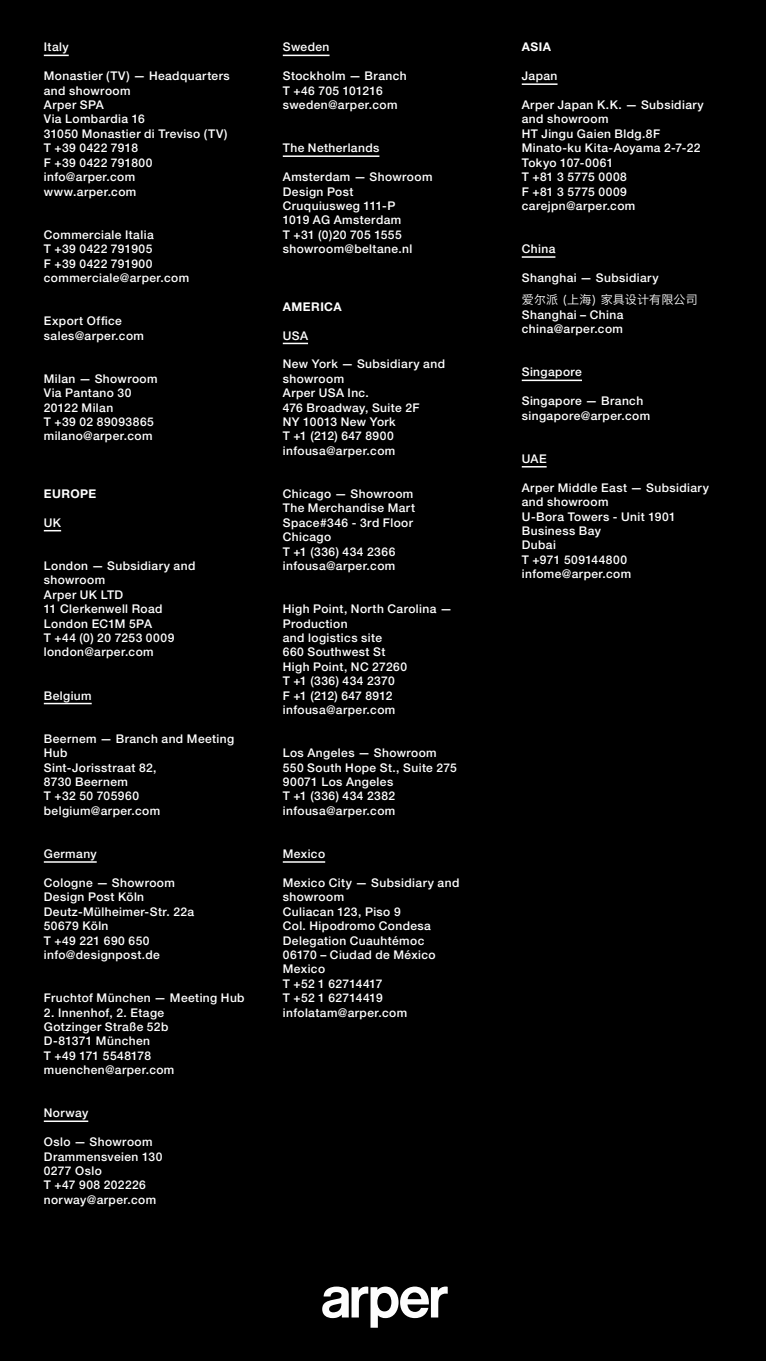
<style>
.page{position:relative;width:766px;height:1361px;background:#fff}
.page>*{position:absolute;margin:0;border:0;box-sizing:border-box;transform-origin:0 0}
.t1{font:500 12px/14.4px "Helvetica Neue LT Std";letter-spacing:.035em;color:#fff}
.t2{font:700 12px "Helvetica Neue LT Std";letter-spacing:.04em;color:#fff}
.t3{font:12px "Hiragino Sans GB W3";letter-spacing:.015em;color:#fff}
</style>
<div class="page">
<div style="left:0;top:0;width:765px;height:1361px;background:#000"></div>
<svg style="left:322px;top:1286px;width:125px;height:41px"></svg>
<svg style="left:44px;top:55px;width:25px;height:1px"></svg>
<svg style="left:44px;top:530px;width:17px;height:1px"></svg>
<hr style="left:44px;top:703px;width:48px;height:1px;background:#fff">
<hr style="left:44px;top:861px;width:53px;height:2px;background:#fff">
<hr style="left:44px;top:1120px;width:44px;height:2px;background:#fff">
<hr style="left:283px;top:55px;width:46px;height:1px;background:#fff">
<hr style="left:283px;top:155px;width:96px;height:2px;background:#fff">
<svg style="left:283px;top:343px;width:25px;height:1px"></svg>
<hr style="left:283px;top:861px;width:42px;height:2px;background:#fff">
<hr style="left:521px;top:83px;width:36px;height:2px;background:#fff">
<hr style="left:521px;top:256px;width:34px;height:2px;background:#fff">
<hr style="left:521px;top:380px;width:61px;height:1px;background:#fff">
<svg style="left:521px;top:466px;width:25px;height:1px"></svg>
<p class="t1" style="left:44px;top:40px;width:26px">Italy</p>
<p class="t1" style="left:44px;top:69px;width:187px">Monastier (TV) — Headquarters and showroom<br>Arper SPA<br>Via Lombardia 16<br>31050 Monastier di Treviso (TV)<br>T +39 0422 7918<br>F +39 0422 791800 info@arper.com www.arper.com</p>
<p class="t1" style="left:44px;top:227px;width:147px">Commerciale Italia<br>T +39 0422 791905<br>F +39 0422 791900 commerciale@arper.com</p>
<p class="t1" style="left:44px;top:313px;width:102px">Export Office sales@arper.com</p>
<p class="t1" style="left:44px;top:371px;width:115px">Milan — Showroom<br>Via Pantano 30<br>20122 Milan<br>T +39 02 89093865 milano@arper.com</p>
<p class="t2" style="left:44px;top:486px;width:54px">EUROPE</p>
<p class="t1" style="left:44px;top:515px;width:19px">UK</p>
<p class="t1" style="left:44px;top:558px;width:153px">London — Subsidiary and showroom<br>Arper UK LTD<br>11 Clerkenwell Road<br>London EC1M 5PA<br>T +44 (0) 20 7253 0009 london@arper.com</p>
<p class="t1" style="left:44px;top:688px;width:49px">Belgium</p>
<p class="t1" style="left:44px;top:731px;width:192px">Beernem — Branch and Meeting<br>Hub<br>Sint-Jorisstraat 82,<br>8730 Beernem<br>T +32 50 705960 belgium@arper.com</p>
<p class="t1" style="left:44px;top:846px;width:54px">Germany</p>
<p class="t1" style="left:44px;top:875px;width:152px">Cologne — Showroom<br>Design Post Köln<br>Deutz-Mülheimer-Str. 22a<br>50679 Köln<br>T +49 221 690 650 info@designpost.de</p>
<p class="t1" style="left:44px;top:990px;width:202px">Fruchtof München — Meeting Hub</p>
<p class="t1" style="left:44px;top:1005px;width:132px">2. Innenhof, 2. Etage<br>Gotzinger Straße 52b<br>D-81371 München<br>T +49 171 5548178 muenchen@arper.com</p>
<p class="t1" style="left:44px;top:1105px;width:46px">Norway</p>
<p class="t1" style="left:44px;top:1134px;width:120px">Oslo — Showroom<br>Drammensveien 130<br>0277 Oslo<br>T +47 908 202226 norway@arper.com</p>
<p class="t1" style="left:283px;top:40px;width:48px">Sweden</p>
<p class="t1" style="left:283px;top:69px;width:125px">Stockholm — Branch<br>T +46 705 101216 sweden@arper.com</p>
<p class="t1" style="left:283px;top:141px;width:98px">The Netherlands</p>
<p class="t1" style="left:283px;top:169px;width:151px">Amsterdam — Showroom<br>Design Post<br>Cruquiusweg 111-P<br>1019 AG Amsterdam<br>T +31 (0)20 705 1555 showroom@beltane.nl</p>
<p class="t2" style="left:283px;top:299px;width:60px">AMERICA</p>
<p class="t1" style="left:283px;top:328px;width:27px">USA</p>
<p class="t1" style="left:283px;top:357px;width:164px">New York — Subsidiary and showroom<br>Arper USA Inc.<br>476 Broadway, Suite 2F<br>NY 10013 New York<br>T +1 (212) 647 8900 infousa@arper.com</p>
<p class="t1" style="left:283px;top:486px;width:134px">Chicago — Showroom<br>The Merchandise Mart<br>Space#346 - 3rd Floor<br>Chicago<br>T +1 (336) 434 2366 infousa@arper.com</p>
<p class="t1" style="left:283px;top:601px;width:171px">High Point, North Carolina —<br>Production<br>and logistics site<br>660 Southwest St<br>High Point, NC 27260<br>T +1 (336) 434 2370<br>F +1 (212) 647 8912 infousa@arper.com</p>
<p class="t1" style="left:283px;top:745px;width:176px">Los Angeles — Showroom<br>550 South Hope St., Suite 275<br>90071 Los Angeles<br>T +1 (336) 434 2382 infousa@arper.com</p>
<p class="t1" style="left:283px;top:846px;width:44px">Mexico</p>
<p class="t1" style="left:283px;top:875px;width:178px">Mexico City — Subsidiary and showroom<br>Culiacan 123, Piso 9<br>Col. Hipodromo Condesa<br>Delegation Cuauhtémoc<br>06170 – Ciudad de México<br>Mexico<br>T +52 1 62714417<br>T +52 1 62714419 infolatam@arper.com</p>
<p class="t2" style="left:521px;top:40px;width:31px">ASIA</p>
<p class="t1" style="left:521px;top:69px;width:37px">Japan</p>
<p class="t1" style="left:521px;top:97px;width:183px">Arper Japan K.K. — Subsidiary and showroom<br>HT Jingu Gaien Bldg.8F<br>Minato-ku Kita-Aoyama 2-7-22<br>Tokyo 107-0061<br>T +81 3 5775 0008<br>F +81 3 5775 0009 carejpn@arper.com</p>
<p class="t1" style="left:521px;top:241px;width:35px">China</p>
<p class="t1" style="left:521px;top:270px;width:138px">Shanghai — Subsidiary</p>
<p class="t3" style="left:521px;top:292px;width:177px">爱尔派 (上海) 家具设计有限公司</p>
<p class="t1" style="left:521px;top:307px;width:103px">Shanghai – China china@arper.com</p>
<p class="t1" style="left:521px;top:365px;width:62px">Singapore</p>
<p class="t1" style="left:521px;top:394px;width:130px">Singapore — Branch singapore@arper.com</p>
<p class="t1" style="left:521px;top:451px;width:26px">UAE</p>
<p class="t1" style="left:521px;top:480px;width:189px">Arper Middle East — Subsidiary and showroom<br>U-Bora Towers - Unit 1901<br>Business Bay<br>Dubai<br>T +971 509144800 infome@arper.com</p>
</div>
